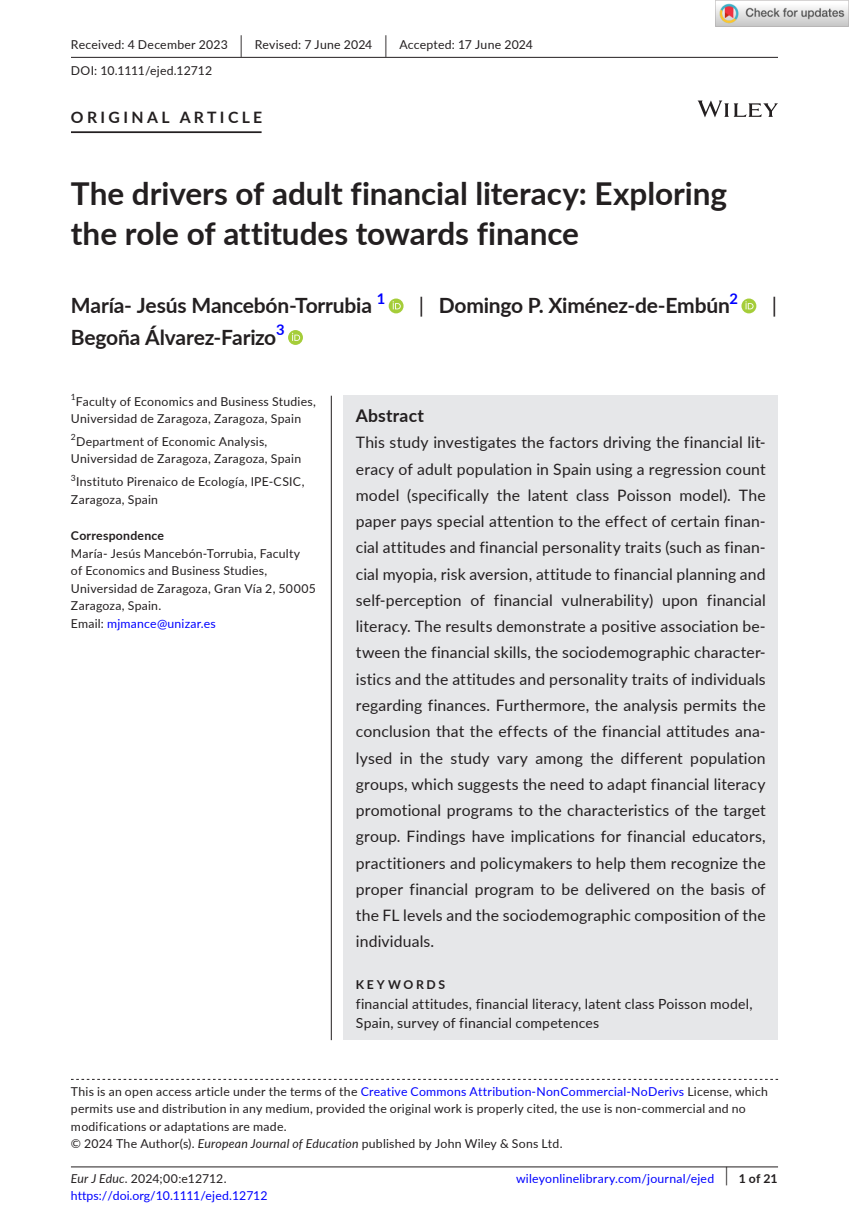
<style>
.page{position:relative;width:849px;height:1221px;background:#fff}
.page>*{position:absolute;margin:0;border:0;box-sizing:border-box;transform-origin:0 0}
.t1{font:700 31.5px/40.2px "Lato";color:#231f20}
.t2{font:700 21px "Lato";letter-spacing:-.01em;color:#231f20}
.t3{font:21px "Lato";color:#231f20}
.t4{font:700 17.5px "Lato";letter-spacing:.015em;color:#231f20}
.t5{font:15.75px/26.2px "Lato";letter-spacing:.01em;color:#231f20;text-align:justify}
.t6{font:700 15.75px "Lato";letter-spacing:.215em;color:#231f20}
.t7{font:700 14.7px "Lato";color:#00f}
.t8{font:14px/19.2px "Lato";letter-spacing:.015em;color:#231f20}
.t9{font:12.25px/17.5px "Lato";letter-spacing:.02em;color:#231f20}
.t10{font:12.25px "Lato";letter-spacing:.015em;color:#00f}
.t11{font:700 12.25px "Lato";letter-spacing:.02em;color:#231f20}
.t12{font:700 12.25px "Lato";letter-spacing:.22em;color:#231f20}
.s1{font-size:22.93px}
.s2{font-weight:400}
.s3{color:#00f}
.s4{font-style:italic}
.s5{font-weight:400;font-size:19.6px}
</style>
<div class="page">
<hr style="left:71px;top:1166px;width:706px;height:1px;background:#231f20">
<svg style="left:697px;top:100px;width:80px;height:17px"></svg>
<hr style="left:71px;top:131px;width:190px;height:2px;background:#231f20">
<svg style="left:388px;top:298px;width:15px;height:15px"></svg>
<svg style="left:392px;top:301px;width:8px;height:8px"></svg>
<svg style="left:741px;top:298px;width:15px;height:15px"></svg>
<svg style="left:745px;top:301px;width:8px;height:8px"></svg>
<svg style="left:288px;top:330px;width:15px;height:15px"></svg>
<svg style="left:292px;top:333px;width:8px;height:8px"></svg>
<hr style="left:71px;top:57px;width:706px;height:1px;background:#231f20">
<svg style="left:71px;top:1078px;width:706px;height:1px"></svg>
<div style="left:343px;top:395px;width:434px;height:645px;background:#e6e7e9"></div>
<hr style="left:331px;top:395px;width:1px;height:645px;background:#231f20">
<img style="left:715px;top:0;width:133px;height:26px">
<p class="t9" style="left:71px;top:31px;width:463px;line-height:26.2px">Received: 4 December 2023 <span class="s1">|</span> Revised: 7 June 2024 <span class="s1">|</span> Accepted: 17 June 2024<br>DOI: 10.1111/ejed.12712</p>
<p class="t6" style="left:71px;top:105px;width:192px">ORIGINAL ARTICLE</p>
<h1 class="t1" style="left:71px;top:172px;width:657px">The drivers of adult financial literacy: Exploring the role of attitudes towards finance</h1>
<h2 class="t2" style="left:71px;top:290px;width:302px">María- Jesús Mancebón-Torrubia</h2>
<p class="t7" style="left:376px;top:288px;width:10px">1</p>
<h2 class="t2" style="left:419px;top:290px;width:312px"><span class="s2">|</span> Domingo P. Ximénez-de-Embún</h2>
<p class="t7" style="left:729px;top:288px;width:10px">2</p>
<h2 class="t3" style="left:771px;top:291px;width:7px">|</h2>
<h2 class="t2" style="left:71px;top:322px;width:207px">Begoña Álvarez-Farizo</h2>
<p class="t7" style="left:276px;top:319px;width:10px">3</p>
<p class="t9" style="left:71px;top:392px;width:246px"><sup>1</sup>Faculty of Economics and Business Studies,<br>Universidad de Zaragoza, Zaragoza, Spain</p>
<p class="t9" style="left:71px;top:432px;width:231px"><sup>2</sup>Department of Economic Analysis,<br>Universidad de Zaragoza, Zaragoza, Spain</p>
<p class="t9" style="left:71px;top:472px;width:235px"><sup>3</sup>Instituto Pirenaico de Ecología, IPE-CSIC,<br>Zaragoza, Spain</p>
<p class="t11" style="left:71px;top:527px;width:95px">Correspondence</p>
<p class="t9" style="left:71px;top:544px;width:246px">María- Jesús Mancebón-Torrubia, Faculty<br>of Economics and Business Studies, Universidad de Zaragoza, Gran Vía 2, 50005<br>Zaragoza, Spain.<br>Email: <span class="s3">mjmance@unizar.es</span></p>
<p class="t4" style="left:356px;top:403px;width:70px">Abstract</p>
<p class="t5" style="left:356px;top:429px;width:411px">This study investigates the factors driving the financial lit&shy;eracy of adult population in Spain using a regression count model (specifically the latent class Poisson model). The paper pays special attention to the effect of certain finan&shy;cial attitudes and financial personality traits (such as finan&shy;cial myopia, risk aversion, attitude to financial planning and self-perception of financial vulnerability) upon financial literacy. The results demonstrate a positive association be&shy;tween the financial skills, the sociodemographic character&shy;istics and the attitudes and personality traits of individuals regarding finances. Furthermore, the analysis permits the conclusion that the effects of the financial attitudes ana&shy;lysed in the study vary among the different population groups, which suggests the need to adapt financial literacy promotional programs to the characteristics of the target group. Findings have implications for financial educators, practitioners and policymakers to help them recognize the proper financial program to be delivered on the basis of the FL levels and the sociodemographic composition of the individuals.</p>
<p class="t12" style="left:356px;top:975px;width:91px">KEYWORDS</p>
<p class="t8" style="left:356px;top:993px;width:398px">financial attitudes, financial literacy, latent class Poisson model,<br>Spain, survey of financial competences</p>
<p class="t9" style="left:71px;top:1081px;width:698px">This is an open access article under the terms of the <span class="s3">Creative Commons Attribution-NonCommercial-NoDerivs</span> License, which permits use and distribution in any medium, provided the original work is properly cited, the use is non-commercial and no modifications or adaptations are made.<br>© 2024 The Author(s). <span class="s4">European Journal of Education</span> published by John Wiley &amp; Sons Ltd.</p>
<p class="t9" style="left:71px;top:1169px;width:157px"><span class="s4">Eur J Educ.</span> 2024;00:e12712.</p>
<p class="t11" style="left:725px;top:1169px;width:54px"><span class="s5">|</span> 1 of 21</p>
<p class="t10" style="left:71px;top:1186px;width:198px">https://doi.org/10.1111/ejed.12712</p>
<p class="t10" style="left:516px;top:1169px;width:199px">wileyonlinelibrary.com/journal/ejed</p>
</div>
